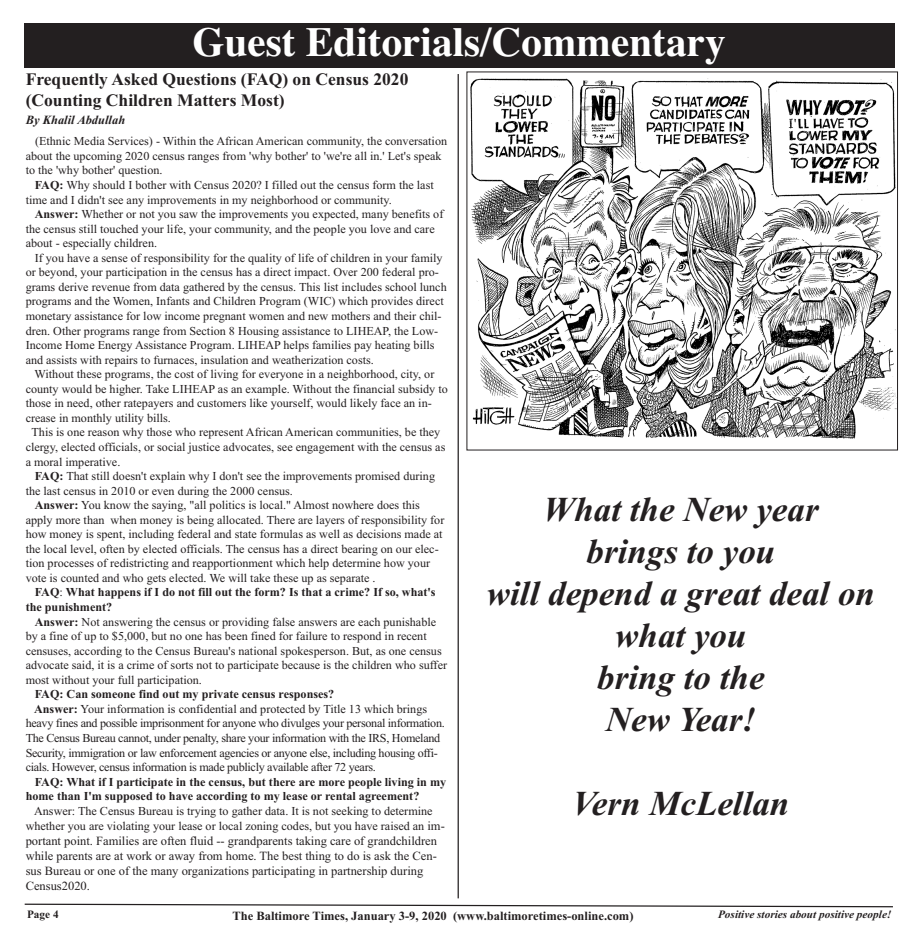
<style>
.page{position:relative;width:917px;height:947px;background:#fff}
.page>*{position:absolute;margin:0;border:0;box-sizing:border-box;transform-origin:0 0}
.t1{font:700 41.25px "Times";color:#fff}
.t2{font:italic 700 35px/42px "Times New Roman";color:#231f20;text-align:center}
.t3{font:700 17.5px/21px "Times New Roman";color:#231f20}
.t4{font:12.5px/15px "Times New Roman";color:#231f20}
.t5{font:700 12.5px "Times New Roman";color:#231f20}
.t6{font:italic 700 12.5px "Times New Roman";color:#231f20}
.t7{font:12.12px "Times New Roman";color:#231f20}
.t8{font:12.12px "Times New Roman";letter-spacing:-.025em;color:#231f20}
.t9{font:700 12.12px "Times New Roman";color:#231f20}
.t10{font:italic 700 11.25px "Times New Roman";color:#231f20}
.t11{font:700 11.25px "Times New Roman";color:#231f20}
.s1{font-weight:700}
.s2{font-weight:400}
.s3{font-size:12.5px}
</style>
<div class="page">
<div style="left:24px;top:23px;width:869px;height:45px;background:#231f20"></div>
<svg style="left:24px;top:903px;width:869px;height:5px"></svg>
<img style="left:470px;top:78px;width:425px;height:361px">
<hr style="left:457px;top:74px;width:1px;height:824px;background:#231f20">
<p class="t1" style="left:192px;top:27px;width:534px">Guest Editorials/Commentary</p>
<p class="t3" style="left:26px;top:71px;width:384px">Frequently Asked Questions (FAQ) on Census 2020 (Counting Children Matters Most)</p>
<p class="t6" style="left:26px;top:115px;width:101px">By Khalil Abdullah</p>
<p class="t7" style="left:35px;top:137px;width:413px">(Ethnic Media Services) - Within the African American community, the conversation</p>
<p class="t7" style="left:26px;top:151px;width:417px">about the upcoming 2020 census ranges from 'why bother' to 'we're all in.' Let's speak</p>
<p class="t7" style="left:26px;top:166px;width:138px">to the 'why bother' question.</p>
<p class="t7" style="left:35px;top:181px;width:400px"><span class="s1">FAQ:</span> Why should I bother with Census 2020? I filled out the census form the last</p>
<p class="t7" style="left:26px;top:195px;width:367px">time and I didn't see any improvements in my neighborhood or community.</p>
<p class="t7" style="left:35px;top:210px;width:410px"><span class="s1">Answer:</span> Whether or not you saw the improvements you expected, many benefits of</p>
<p class="t7" style="left:26px;top:224px;width:410px">the census still touched your life, your community, and the people you love and care</p>
<p class="t7" style="left:26px;top:239px;width:133px">about - especially children.</p>
<p class="t7" style="left:35px;top:253px;width:409px">If you have a sense of responsibility for the quality of life of children in your family</p>
<p class="t7" style="left:26px;top:268px;width:414px">or beyond, your participation in the census has a direct impact. Over 200 federal pro-</p>
<p class="t7" style="left:26px;top:282px;width:422px">grams derive revenue from data gathered by the census. This list includes school lunch</p>
<p class="t7" style="left:26px;top:297px;width:419px">programs and the Women, Infants and Children Program (WIC) which provides direct</p>
<p class="t7" style="left:26px;top:312px;width:417px">monetary assistance for low income pregnant women and new mothers and their chil-</p>
<p class="t7" style="left:26px;top:326px;width:414px">dren. Other programs range from Section 8 Housing assistance to LIHEAP, the Low-</p>
<p class="t7" style="left:26px;top:341px;width:410px">Income Home Energy Assistance Program. LIHEAP helps families pay heating bills</p>
<p class="t7" style="left:26px;top:355px;width:349px">and assists with repairs to furnaces, insulation and weatherization costs.</p>
<p class="t7" style="left:35px;top:370px;width:401px">Without these programs, the cost of living for everyone in a neighborhood, city, or</p>
<p class="t7" style="left:26px;top:384px;width:423px">county would be higher. Take LIHEAP as an example. Without the financial subsidy to</p>
<p class="t7" style="left:26px;top:399px;width:407px">those in need, other ratepayers and customers like yourself, would likely face an in-</p>
<p class="t7" style="left:26px;top:413px;width:147px">crease in monthly utility bills.</p>
<p class="t7" style="left:32px;top:428px;width:410px">This is one reason why those who represent African American communities, be they</p>
<p class="t7" style="left:26px;top:442px;width:421px">clergy, elected officials, or social justice advocates, see engagement with the census as</p>
<p class="t7" style="left:26px;top:457px;width:96px">a moral imperative.</p>
<p class="t7" style="left:35px;top:472px;width:401px"><span class="s1">FAQ:</span> That still doesn't explain why I don't see the improvements promised during</p>
<p class="t7" style="left:26px;top:486px;width:269px">the last census in 2010 or even during the 2000 census.</p>
<p class="t7" style="left:35px;top:501px;width:386px"><span class="s1">Answer:</span> You know the saying, "all politics is local." Almost nowhere does this</p>
<p class="t7" style="left:26px;top:515px;width:420px">apply more than when money is being allocated. There are layers of responsibility for</p>
<p class="t7" style="left:26px;top:530px;width:418px">how money is spent, including federal and state formulas as well as decisions made at</p>
<p class="t7" style="left:26px;top:544px;width:414px">the local level, often by elected officials. The census has a direct bearing on our elec-</p>
<p class="t7" style="left:26px;top:559px;width:406px">tion processes of redistricting and reapportionment which help determine how your</p>
<p class="t7" style="left:26px;top:573px;width:351px">vote is counted and who gets elected. We will take these up as separate .</p>
<p class="t9" style="left:35px;top:588px;width:402px">FAQ<span class="s2">:</span> What happens if I do not fill out the form? Is that a crime? If so, what's</p>
<p class="t9" style="left:26px;top:603px;width:88px">the punishment?</p>
<p class="t7" style="left:35px;top:617px;width:403px"><span class="s1">Answer:</span> Not answering the census or providing false answers are each punishable</p>
<p class="t7" style="left:26px;top:632px;width:402px">by a fine of up to $5,000, but no one has been fined for failure to respond in recent</p>
<p class="t7" style="left:26px;top:646px;width:417px">censuses, according to the Census Bureau's national spokesperson. But, as one census</p>
<p class="t7" style="left:26px;top:661px;width:423px">advocate said, it is a crime of sorts not to participate because is the children who suffer</p>
<p class="t7" style="left:26px;top:675px;width:178px">most without your full participation.</p>
<p class="t9" style="left:35px;top:690px;width:301px">FAQ: Can someone find out my private census responses?</p>
<p class="t7" style="left:34px;top:704px;width:394px"><span class="s1">Answer:</span> Your information is confidential and protected by Title 13 which brings</p>
<p class="t8" style="left:26px;top:719px;width:420px">heavy fines and possible imprisonment for anyone who divulges your personal information.</p>
<p class="t8" style="left:26px;top:733px;width:416px">The Census Bureau cannot, under penalty, share your information with the IRS, Homeland</p>
<p class="t8" style="left:26px;top:748px;width:413px">Security, immigration or law enforcement agencies or anyone else, including housing offi-</p>
<p class="t8" style="left:26px;top:763px;width:351px">cials. However, census information is made publicly available after 72 years.</p>
<p class="t9" style="left:35px;top:778px;width:413px">FAQ: What if I participate in the census, but there are more people living in my</p>
<p class="t9" style="left:26px;top:792px;width:395px">home than I'm supposed to have according to my lease or rental agreement?</p>
<p class="t7" style="left:34px;top:806px;width:400px">Answer: The Census Bureau is trying to gather data. It is not seeking to determine</p>
<p class="t7" style="left:26px;top:821px;width:420px">whether you are violating your lease or local zoning codes, but you have raised an <span class="s3">im-</span></p>
<p class="t4" style="left:26px;top:834px;width:413px">portant point. Families are often fluid -- grandparents taking care of grandchildren while parents are at work or away from home. The best thing to do is ask the Cen&shy;sus Bureau or one of the many organizations participating in partnership during Census2020.</p>
<p class="t2" style="left:486px;top:491px;width:389px">What the New year<br>brings to you<br>will depend a great deal on what you<br>bring to the<br>New Year!</p>
<p class="t2" style="left:572px;top:785px;width:218px">Vern McLellan</p>
<p class="t11" style="left:27px;top:910px;width:33px">Page 4</p>
<p class="t5" style="left:232px;top:911px;width:402px">The Baltimore Times, January 3-9, 2020 (www.baltimoretimes-online.com)</p>
<p class="t10" style="left:717px;top:910px;width:175px">Positive stories about positive people!</p>
</div>
